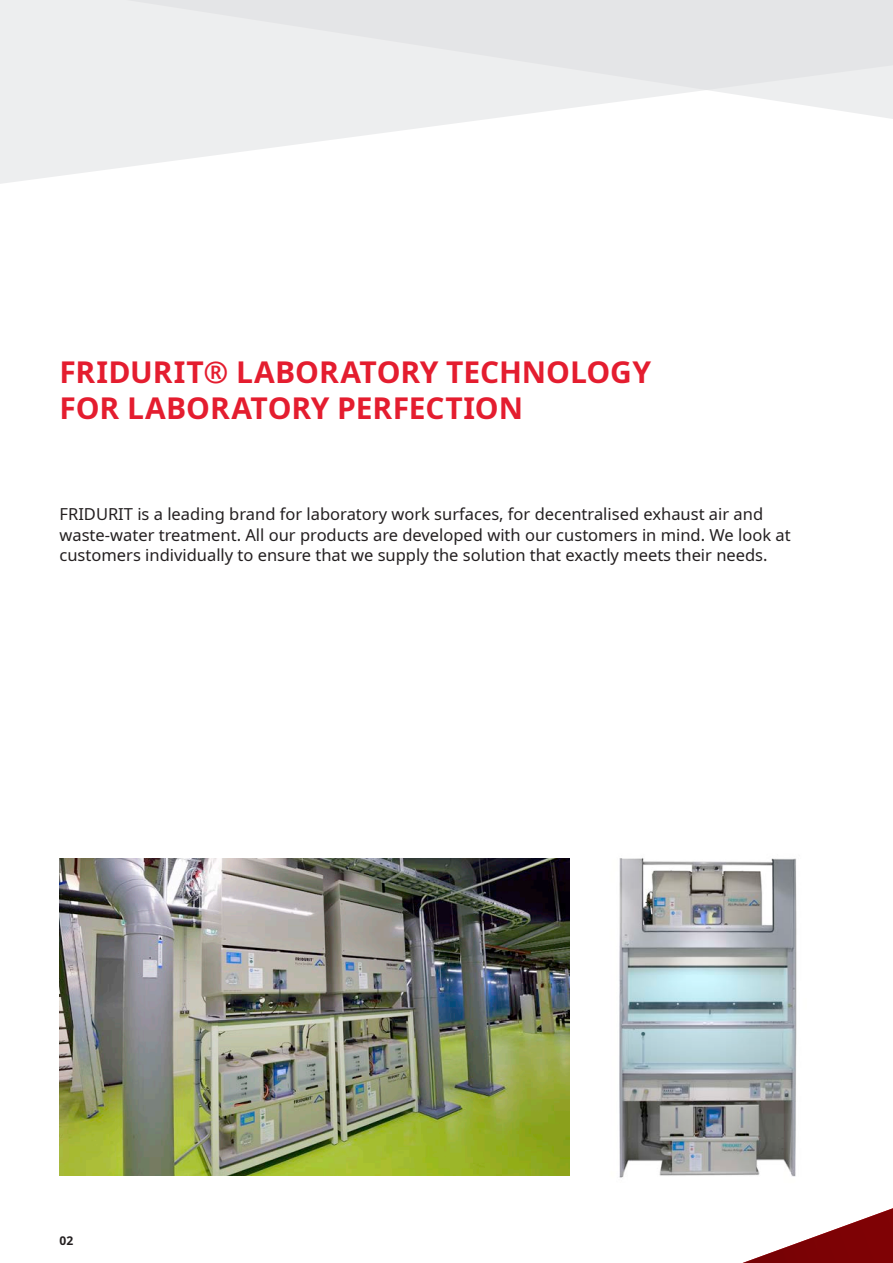
<style>
.page{position:relative;width:893px;height:1263px;background:#fff}
.page>*{position:absolute;margin:0;border:0;box-sizing:border-box;transform-origin:0 0}
.Title2_bold{font:700 30px "Noto Sans";letter-spacing:-.005em;color:#e41d2f}
.Introduction_book{font:16.5px/19.8px "Noto Sans";color:#231f20}
.t1{font:700 12px "Noto Sans";color:#231f20}
</style>
<div class="page">
<svg style="left:0;top:0;width:893px;height:184px;fill:#edeeef"></svg>
<img style="left:619px;top:858px;width:31px;height:320px">
<img style="left:60px;top:859px;width:509px;height:317px">
<svg style="left:650px;top:858px;width:243px;height:405px"></svg>
<p class="Title2_bold" style="left:60px;top:351px;width:593px">FRIDURIT® LABORATORY TECHNOLOGY</p>
<p class="Title2_bold" style="left:60px;top:387px;width:465px">FOR LABORATORY PERFECTION</p>
<p class="Introduction_book" style="left:60px;top:505px;width:705px">FRIDURIT is a leading brand for laboratory work surfaces, for decentralised exhaust air and</p>
<p class="Introduction_book" style="left:60px;top:526px;width:733px">waste-water treatment. All our products are developed with our customers in mind. We look at customers individually to ensure that we supply the solution that exactly meets their needs.</p>
<p class="t1" style="left:60px;top:1232px;width:15px">02</p>
</div>
